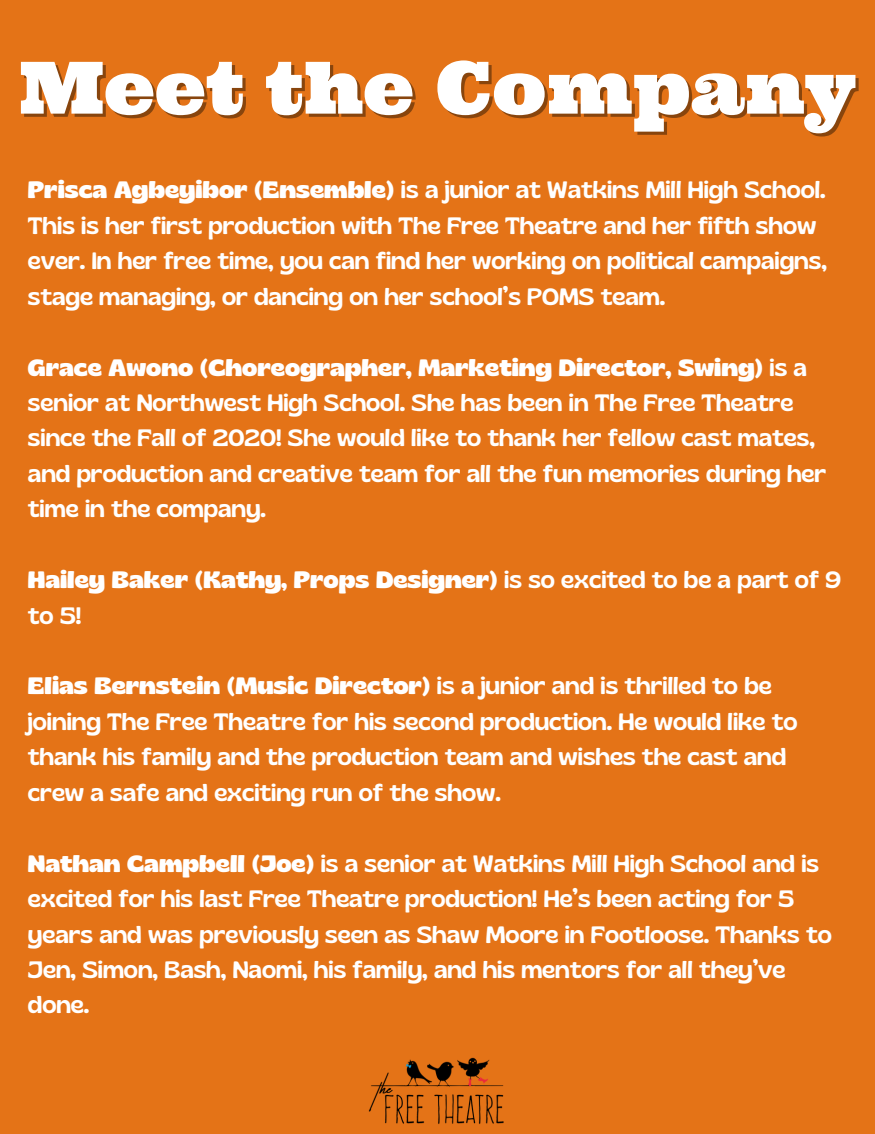
<style>
.page{position:relative;width:875px;height:1134px;background:#fff}
.page>*{position:absolute;margin:0;border:0;box-sizing:border-box;transform-origin:0 0}
.t1{font:72px "Ultra";color:#fff}
.t2{font:23.62px/35.6px "Gliker";color:#fff}
.t3{font:700 23.62px/35.6px "Gliker";color:#fff}
.s1{font-weight:700}
.s2{font-weight:400}
</style>
<div class="page">
<div style="left:0;top:0;width:874px;height:1134px;background:#e47317"></div>
<img style="left:368px;top:1057px;width:136px;height:67px">
<h1 class="t1" style="left:19px;top:41px;width:837px">Meet the Company</h1>
<p class="t2" style="left:28px;top:172px;width:800px"><span class="s1">Prisca Agbeyibor (Ensemble)</span> is a junior at Watkins Mill High School.<br>This is her first production with The Free Theatre and her fifth show ever. In her free time, you can find her working on political campaigns, stage managing, or dancing on her school’s POMS team.</p>
<p class="t2" style="left:28px;top:349px;width:799px"><span class="s1">Grace Awono (Choreographer, Marketing Director, Swing)</span> is a senior at Northwest High School. She has been in The Free Theatre since the Fall of 2020! She would like to thank her fellow cast mates, and production and creative team for all the fun memories during her time in the company.</p>
<p class="t3" style="left:28px;top:561px;width:814px">Hailey Baker (Kathy, Props Designer) <span class="s2">is so excited to be a part of 9 to 5!</span></p>
<p class="t2" style="left:28px;top:668px;width:770px"><span class="s1">Elias Bernstein (Music Director)</span> is a junior and is thrilled to be joining The Free Theatre for his second production. He would like to thank his family and the production team and wishes the cast and crew a safe and exciting run of the show.</p>
<p class="t2" style="left:28px;top:845px;width:805px"><span class="s1">Nathan Campbell (Joe)</span> is a senior at Watkins Mill High School and is excited for his last Free Theatre production! He’s been acting for 5 years and was previously seen as Shaw Moore in Footloose. Thanks to Jen, Simon, Bash, Naomi, his family, and his mentors for all they’ve done.</p>
</div>
